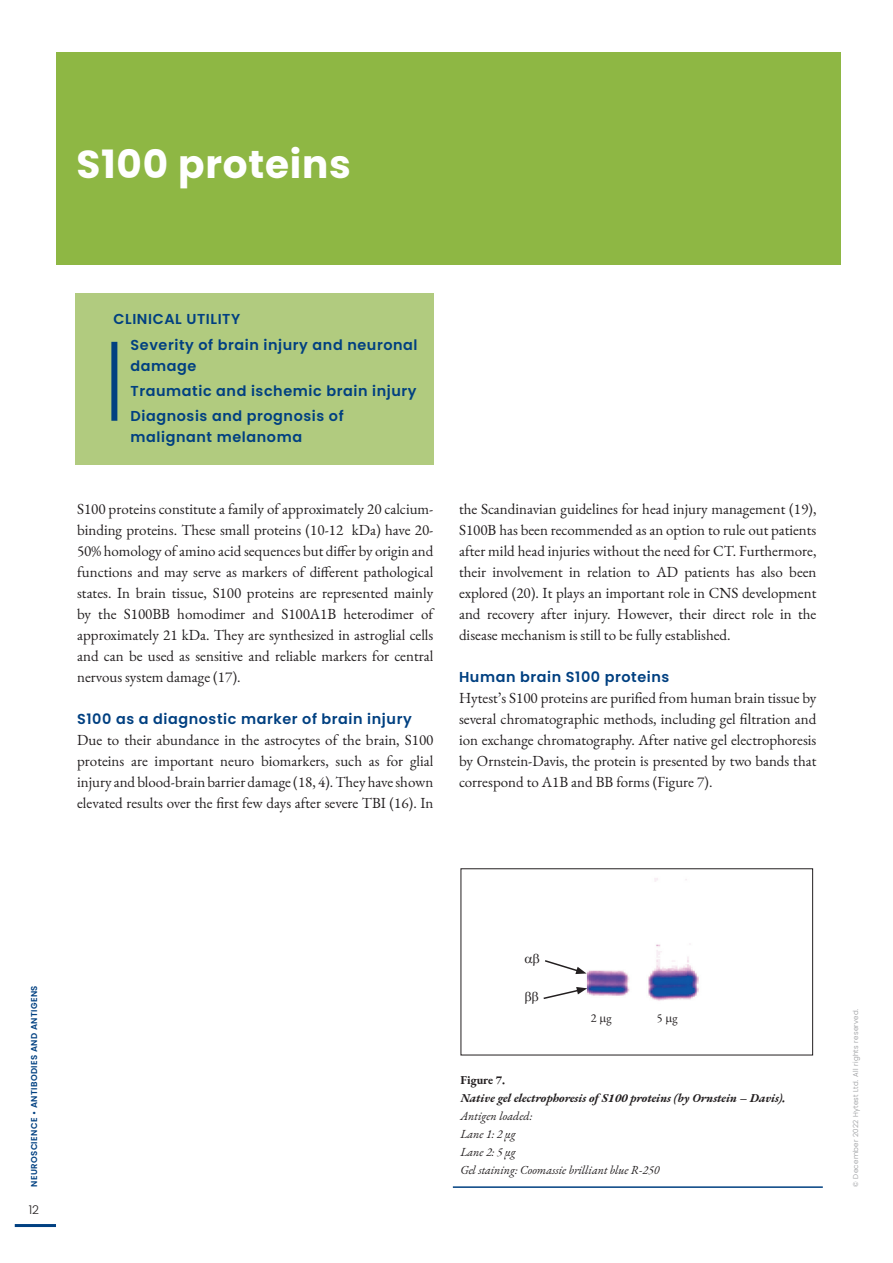
<style>
.page{position:relative;width:893px;height:1263px;background:#fff}
.page>*{position:absolute;margin:0;border:0;box-sizing:border-box;transform-origin:0 0}
.Otsikko{font:700 39px "Poppins";letter-spacing:.02em;color:#fff}
.Leipis_9pt{font:15px/21px "EB Garamond";color:#231f20;text-align:justify}
.Nosto{font:600 14.4px/21px "Poppins";letter-spacing:.04em;color:#014081}
.Väliotsikko_2{font:600 14.4px "Poppins";letter-spacing:.04em;color:#014081}
.Kuvateksti_bold{font:italic 12px "EB Garamond";color:#231f20}
.Kuvateksti_bold-2{font:italic 700 12px "EB Garamond";color:#231f20}
.Kuvateksti_bold-3{font:700 12px "EB Garamond";color:#231f20}
.Figuret{font:12px "EB Garamond";color:#231f20}
.t1{font:300 12px "Poppins";color:#231f20}
.t2{font:600 8.55px "Poppins";letter-spacing:.04em;color:#014081}
.t3{font:300 7.05px "Poppins";letter-spacing:.04em;color:#939598}
</style>
<div class="page">
<hr style="left:15px;top:1224px;width:41px;height:3px;background:#014081">
<img style="left:586px;top:878px;width:113px;height:123px">
<div style="left:56px;top:52px;width:784px;height:213px;background:#8eb744"></div>
<div style="left:75px;top:293px;width:358px;height:172px;background:#b1cb7f"></div>
<div style="left:111px;top:342px;width:6px;height:79px;background:#014081"></div>
<hr style="left:453px;top:1186px;width:370px;height:2px;background:#014081">
<svg style="left:545px;top:954px;width:42px;height:20px"></svg>
<svg style="left:543px;top:987px;width:44px;height:14px"></svg>
<p class="Otsikko" style="left:76px;top:142px;width:276px">S100 proteins</p>
<p class="Nosto" style="left:114px;top:309px;width:128px">CLINICAL UTILITY</p>
<p class="Nosto" style="left:131px;top:334px;width:289px">Severity of brain injury and neuronal damage</p>
<p class="Nosto" style="left:131px;top:380px;width:287px">Traumatic and ischemic brain injury</p>
<p class="Nosto" style="left:131px;top:406px;width:215px">Diagnosis and prognosis of malignant melanoma</p>
<p class="Leipis_9pt" style="left:77px;top:499px;width:358px">S100 proteins constitute a family of approximately 20 calcium&shy;binding proteins. These small proteins (10-12 kDa) have 20- 50% homology of amino acid sequences but differ by origin and functions and may serve as markers of different pathological states. In brain tissue, S100 proteins are represented mainly by the S100BB homodimer and S100A1B heterodimer of approximately 21 kDa. They are synthesized in astroglial cells and can be used as sensitive and reliable markers for central nervous system damage (17).</p>
<p class="Väliotsikko_2" style="left:77px;top:711px;width:336px">S100 as a diagnostic marker of brain injury</p>
<p class="Leipis_9pt" style="left:77px;top:730px;width:358px">Due to their abundance in the astrocytes of the brain, S100 proteins are important neuro biomarkers, such as for glial injury and blood-brain barrier damage (18, 4). They have shown elevated results over the first few days after severe TBI (16). In</p>
<p class="Leipis_9pt" style="left:459px;top:499px;width:359px">the Scandinavian guidelines for head injury management (19), S100B has been recommended as an option to rule out patients after mild head injuries without the need for CT. Furthermore, their involvement in relation to AD patients has also been explored (20). It plays an important role in CNS development and recovery after injury. However, their direct role in the disease mechanism is still to be fully established.</p>
<p class="Väliotsikko_2" style="left:459px;top:669px;width:212px">Human brain S100 proteins</p>
<p class="Leipis_9pt" style="left:459px;top:688px;width:359px">Hytest’s S100 proteins are purified from human brain tissue by several chromatographic methods, including gel filtration and ion exchange chromatography. After native gel electrophoresis by Ornstein-Davis, the protein is presented by two bands that correspond to A1B and BB forms (Figure 7).</p>
<p class="t2" style="left:29px;top:1187px;width:203px;rotate:-90deg">NEUROSCIENCE • ANTIBODIES AND ANTIGENS</p>
<p class="t1" style="left:29px;top:1202px;width:12px">12</p>
<p class="Figuret" style="left:591px;top:1010px;width:22px">2 g</p>
<p class="Figuret" style="left:657px;top:1010px;width:22px">5 g</p>
<p class="Kuvateksti_bold-3" style="left:461px;top:1072px;width:46px">Figure 7.</p>
<p class="Kuvateksti_bold-2" style="left:461px;top:1090px;width:327px">Native gel electrophoresis of S100 proteins (by Ornstein – Davis).</p>
<p class="Kuvateksti_bold" style="left:461px;top:1108px;width:73px">Antigen loaded:</p>
<p class="Kuvateksti_bold" style="left:461px;top:1126px;width:57px">Lane 1: 2 μg</p>
<p class="Kuvateksti_bold" style="left:461px;top:1144px;width:57px">Lane 2: 5 μg</p>
<p class="Kuvateksti_bold" style="left:461px;top:1162px;width:201px">Gel staining: Coomassie brilliant blue R-250</p>
<p class="t3" style="left:851px;top:1187px;width:180px;rotate:-90deg">© December 2022 Hytest Ltd. All rights reserved.</p>
</div>
